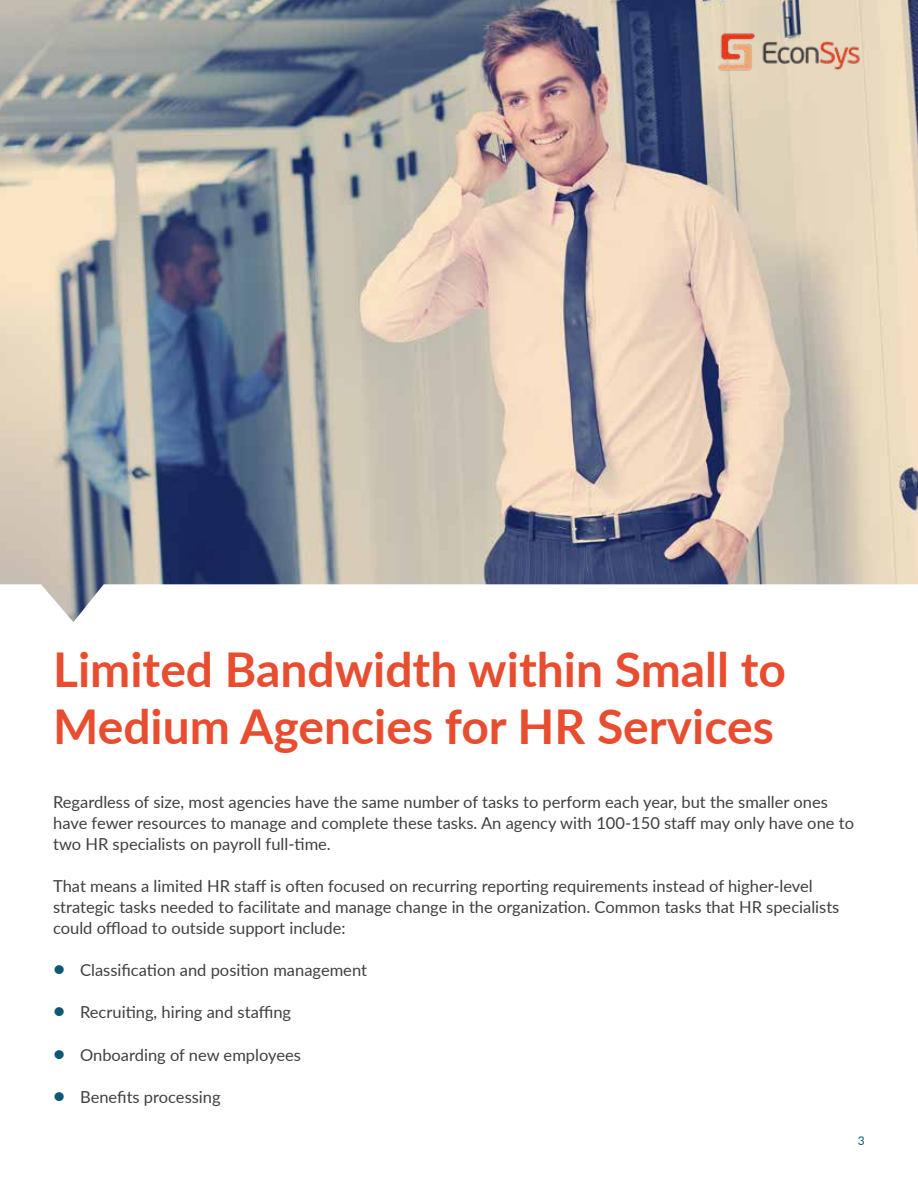
<style>
.page{position:relative;width:918px;height:1188px;background:#fff}
.page>*{position:absolute;margin:0;border:0;box-sizing:border-box;transform-origin:0 0}
.t1{font:700 48px/57.6px "Lato";color:#e84d30}
.t2{font:16.5px/21px "Lato";color:#404042}
.t3{font:12px "Lato";color:#0f5773}
.s1{font-weight:700;font-size:21px;color:#0f5773}
</style>
<div class="page">
<img style="left:0;top:0;width:918px;height:622px">
<h1 class="t1" style="left:53px;top:638px;width:734px">Limited Bandwidth within Small to<br>Medium Agencies for HR Services</h1>
<p class="t2" style="left:53px;top:790px;width:802px">Regardless of size, most agencies have the same number of tasks to perform each year, but the smaller ones have fewer resources to manage and complete these tasks. An agency with 100-150 staff may only have one to two HR specialists on payroll full-time.</p>
<p class="t2" style="left:53px;top:875px;width:788px">That means a limited HR staff is often focused on recurring reporting requirements instead of higher-level strategic tasks needed to facilitate and manage change in the organization. Common tasks that HR specialists could offload to outside support include:</p>
<p class="t2" style="left:53px;top:959px;width:315px"><span class="s1">•</span> Classification and position management</p>
<p class="t2" style="left:53px;top:1001px;width:240px"><span class="s1">•</span> Recruiting, hiring and staffing</p>
<p class="t2" style="left:53px;top:1044px;width:249px"><span class="s1">•</span> Onboarding of new employees</p>
<p class="t2" style="left:53px;top:1086px;width:169px"><span class="s1">•</span> Benefits processing</p>
<p class="t3" style="left:858px;top:1133px;width:8px">3</p>
</div>
